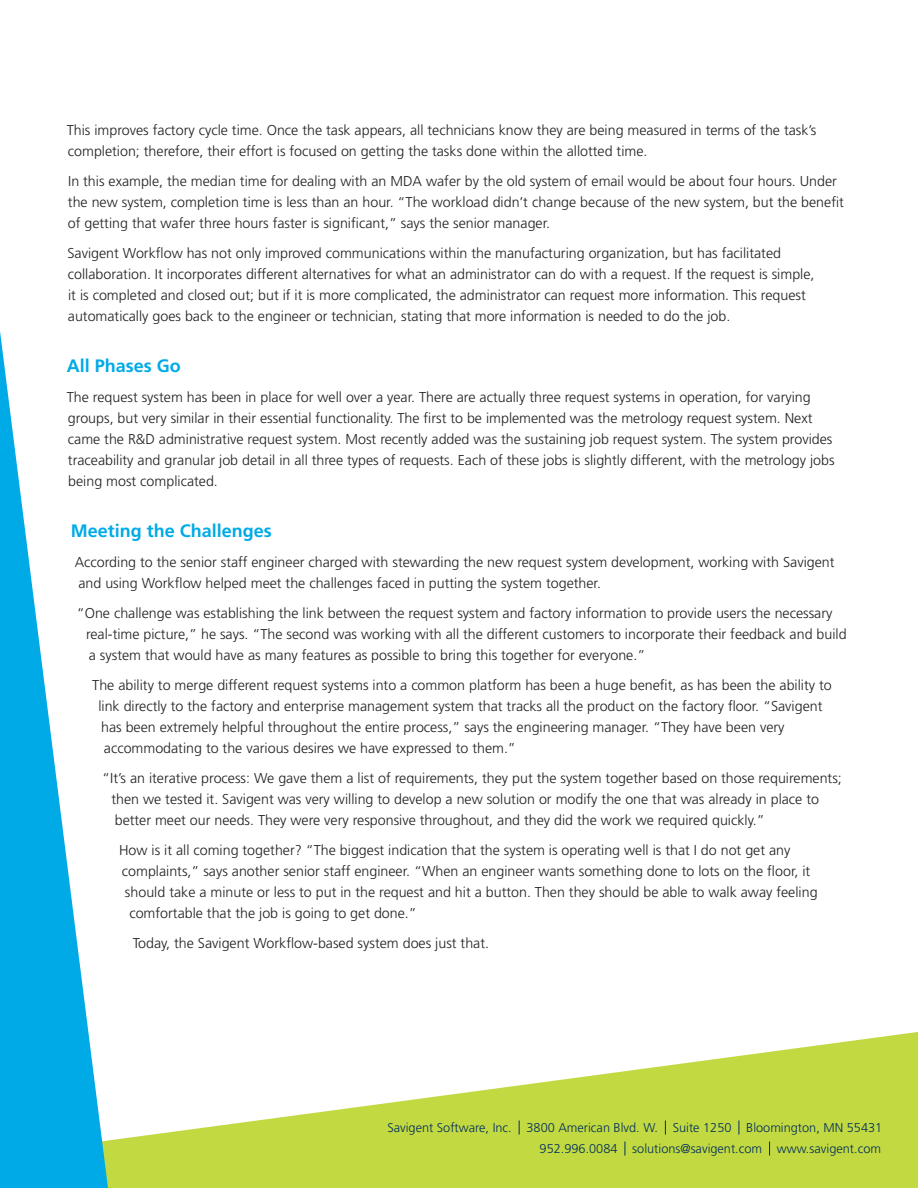
<style>
.page{position:relative;width:918px;height:1188px;background:#fff}
.page>*{position:absolute;margin:0;border:0;box-sizing:border-box;transform-origin:0 0}
.Subhead{font:700 18px "Frutiger LT";color:#00aae7}
.Body_Text{font:300 14.25px/21px "Frutiger LT";color:#231f20}
.t1{font:300 12.75px/21px "Frutiger LT";color:#00305e;text-align:right}
</style>
<div class="page">
<svg style="left:108px;top:1032px;width:810px;height:156px;fill:#c3d941"></svg>
<svg style="left:519px;top:1120px;width:1px;height:15px"></svg>
<svg style="left:665px;top:1120px;width:1px;height:15px"></svg>
<svg style="left:739px;top:1120px;width:1px;height:15px"></svg>
<svg style="left:625px;top:1142px;width:1px;height:14px"></svg>
<svg style="left:769px;top:1142px;width:1px;height:14px"></svg>
<svg style="left:0;top:331px;width:108px;height:857px"></svg>
<p class="Body_Text" style="left:67px;top:120px;width:751px">This improves factory cycle time. Once the task appears, all technicians know they are being measured in terms of the task’s completion; therefore, their effort is focused on getting the tasks done within the allotted time.</p>
<p class="Body_Text" style="left:68px;top:171px;width:778px">In this example, the median time for dealing with an MDA wafer by the old system of email would be about four hours. Under the new system, completion time is less than an hour. “The workload didn’t change because of the new system, but the benefit of getting that wafer three hours faster is significant,” says the senior manager.</p>
<p class="Body_Text" style="left:67px;top:243px;width:749px">Savigent Workflow has not only improved communications within the manufacturing organization, but has facilitated collaboration. It incorporates different alternatives for what an administrator can do with a request. If the request is simple, it is completed and closed out; but if it is more complicated, the administrator can request more information. This request automatically goes back to the engineer or technician, stating that more information is needed to do the job.</p>
<p class="Subhead" style="left:67px;top:355px;width:116px">All Phases Go</p>
<p class="Body_Text" style="left:67px;top:387px;width:769px">The request system has been in place for well over a year. There are actually three request systems in operation, for varying groups, but very similar in their essential functionality. The first to be implemented was the metrology request system. Next came the R&amp;D administrative request system. Most recently added was the sustaining job request system. The system provides traceability and granular job detail in all three types of requests. Each of these jobs is slightly different, with the metrology jobs being most complicated.</p>
<p class="Subhead" style="left:71px;top:520px;width:203px">Meeting the Challenges</p>
<p class="Body_Text" style="left:75px;top:552px;width:761px">According to the senior staff engineer charged with stewarding the new request system development, working with Savigent and using Workflow helped meet the challenges faced in putting the system together.</p>
<p class="Body_Text" style="left:86px;top:603px;width:762px;text-indent:-9px">“One challenge was establishing the link between the request system and factory information to provide users the necessary real-time picture,” he says. “The second was working with all the different customers to incorporate their feedback and build a system that would have as many features as possible to bring this together for everyone.”</p>
<p class="Body_Text" style="left:92px;top:675px;width:741px">The ability to merge different request systems into a common platform has been a huge benefit, as has been the ability to</p>
<p class="Body_Text" style="left:98px;top:696px;width:726px">link directly to the factory and enterprise management system that tracks all the product on the factory floor. “Savigent</p>
<p class="Body_Text" style="left:101px;top:717px;width:685px">has been extremely helpful throughout the entire process,” says the engineering manager. “They have been very</p>
<p class="Body_Text" style="left:104px;top:738px;width:413px">accommodating to the various desires we have expressed to them.”</p>
<p class="Body_Text" style="left:111px;top:768px;width:732px;text-indent:-9px">“It’s an iterative process: We gave them a list of requirements, they put the system together based on those requirements; then we tested it. Savigent was very willing to develop a new solution or modify the one that was already in place to better meet our needs. They were very responsive throughout, and they did the work we required quickly.”</p>
<p class="Body_Text" style="left:119px;top:840px;width:673px">How is it all coming together? “The biggest indication that the system is operating well is that I do not get any</p>
<p class="Body_Text" style="left:122px;top:861px;width:690px">complaints,” says another senior staff engineer. “When an engineer wants something done to lots on the floor, it</p>
<p class="Body_Text" style="left:125px;top:882px;width:694px">should take a minute or less to put in the request and hit a button. Then they should be able to walk away feeling</p>
<p class="Body_Text" style="left:129px;top:903px;width:289px">comfortable that the job is going to get done.”</p>
<p class="Body_Text" style="left:133px;top:933px;width:358px">Today, the Savigent Workflow-based system does just that.</p>
<p class="t1" style="left:387px;top:1117px;width:496px">Savigent Software, Inc. 3800 American Blvd. W. Suite 1250 Bloomington, MN 55431<br>952.996.0084 solutions@savigent.com www.savigent.com</p>
</div>
